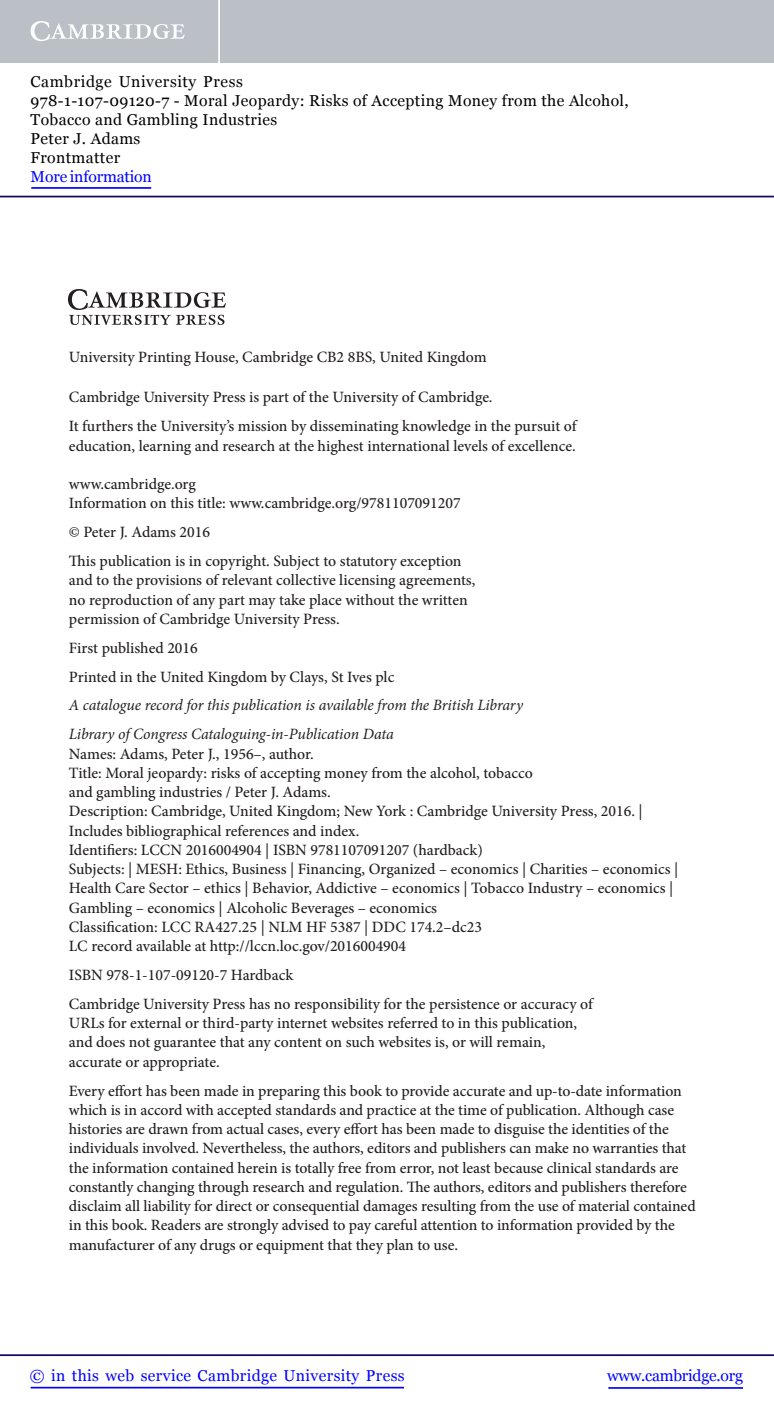
<style>
.page{position:relative;width:774px;height:1415px;background:#fff}
.page>*{position:absolute;margin:0;border:0;box-sizing:border-box;transform-origin:0 0}
.t1{font:500 15.75px/19.2px "Minion Pro";letter-spacing:-.005em;color:#231f20}
.t2{font:15.75px/18.9px "Georgia";letter-spacing:.025em;color:#000}
.t3{font:italic 15.75px/28.9px "Minion Pro";letter-spacing:-.01em;color:#231f20}
.t4{font:15.75px "Georgia";letter-spacing:.025em;color:#00f}
.t5{font:15.75px "Georgia";letter-spacing:-.015em;color:#00f}
.t6{font:15.75px "Georgia";letter-spacing:-.01em;color:#00f}
</style>
<div class="page">
<img style="left:69px;top:289px;width:156px;height:35px">
<hr style="left:608px;top:1387px;width:135px;height:1px;background:#00f">
<hr style="left:0;top:1354px;width:774px;height:2px;background:#150666">
<hr style="left:31px;top:1386px;width:373px;height:2px;background:#00f">
<div style="left:0;top:0;width:774px;height:63px;background:#bac0c6"></div>
<svg style="left:31px;top:21px;width:154px;height:20px"></svg>
<hr style="left:218px;top:0;width:2px;height:63px;background:#fff">
<hr style="left:0;top:196px;width:774px;height:1px;background:#150666">
<hr style="left:31px;top:187px;width:120px;height:2px;background:#00f">
<p class="t2" style="left:31px;top:73px;width:600px">Cambridge University Press<br>978-1-107-09120-7 - Moral Jeopardy: Risks of Accepting Money from the Alcohol, Tobacco and Gambling Industries<br>Peter J. Adams<br>Frontmatter</p>
<p class="t6" style="left:31px;top:167px;width:123px">More information</p>
<p class="t1" style="left:69px;top:349px;width:419px">University Printing House, Cambridge CB2 8BS, United Kingdom</p>
<p class="t1" style="left:69px;top:384px;width:509px;line-height:28.9px">Cambridge University Press is part of the University of Cambridge.<br>It furthers the University’s mission by disseminating knowledge in the pursuit of</p>
<p class="t1" style="left:69px;top:437px;width:508px">education, learning and research at the highest international levels of excellence.</p>
<p class="t1" style="left:69px;top:475px;width:393px">www.cambridge.org<br>Information on this title: www.cambridge.org/9781107091207</p>
<p class="t1" style="left:69px;top:519px;width:394px;line-height:28.9px">© Peter J. Adams 2016<br>This publication is in copyright. Subject to statutory exception</p>
<p class="t1" style="left:69px;top:572px;width:408px">and to the provisions of relevant collective licensing agreements, no reproduction of any part may take place without the written permission of Cambridge University Press.</p>
<p class="t1" style="left:69px;top:634px;width:327px;line-height:28.9px">First published 2016<br>Printed in the United Kingdom by Clays, St Ives plc</p>
<p class="t3" style="left:69px;top:692px;width:456px">A catalogue record for this publication is available from the British Library<br>Library of Congress Cataloguing-in-Publication Data</p>
<p class="t1" style="left:69px;top:745px;width:611px">Names: Adams, Peter J., 1956–, author.<br>Title: Moral jeopardy: risks of accepting money from the alcohol, tobacco<br>and gambling industries / Peter J. Adams.<br>Description: Cambridge, United Kingdom; New York : Cambridge University Press, 2016. | Includes bibliographical references and index.<br>Identifiers: LCCN 2016004904 | ISBN 9781107091207 (hardback)<br>Subjects: | MESH: Ethics, Business | Financing, Organized – economics | Charities – economics | Health Care Sector – ethics | Behavior, Addictive – economics | Tobacco Industry – economics | Gambling – economics | Alcoholic Beverages – economics<br>Classification: LCC RA427.25 | NLM HF 5387 | DDC 174.2–dc23<br>LC record available at http://lccn.loc.gov/2016004904</p>
<p class="t1" style="left:69px;top:961px;width:525px;line-height:28.9px">ISBN 978-1-107-09120-7 Hardback<br>Cambridge University Press has no responsibility for the persistence or accuracy of</p>
<p class="t1" style="left:69px;top:1014px;width:510px">URLs for external or third-party internet websites referred to in this publication, and does not guarantee that any content on such websites is, or will remain, accurate or appropriate.</p>
<p class="t1" style="left:69px;top:1082px;width:628px">Every effort has been made in preparing this book to provide accurate and up-to-date information which is in accord with accepted standards and practice at the time of publication. Although case histories are drawn from actual cases, every effort has been made to disguise the identities of the individuals involved. Nevertheless, the authors, editors and publishers can make no warranties that the information contained herein is totally free from error, not least because clinical standards are constantly changing through research and regulation. The authors, editors and publishers therefore disclaim all liability for direct or consequential damages resulting from the use of material contained in this book. Readers are strongly advised to pay careful attention to information provided by the manufacturer of any drugs or equipment that they plan to use.</p>
<p class="t4" style="left:30px;top:1365px;width:376px">© in this web service Cambridge University Press</p>
<p class="t5" style="left:607px;top:1365px;width:137px">www.cambridge.org</p>
</div>
